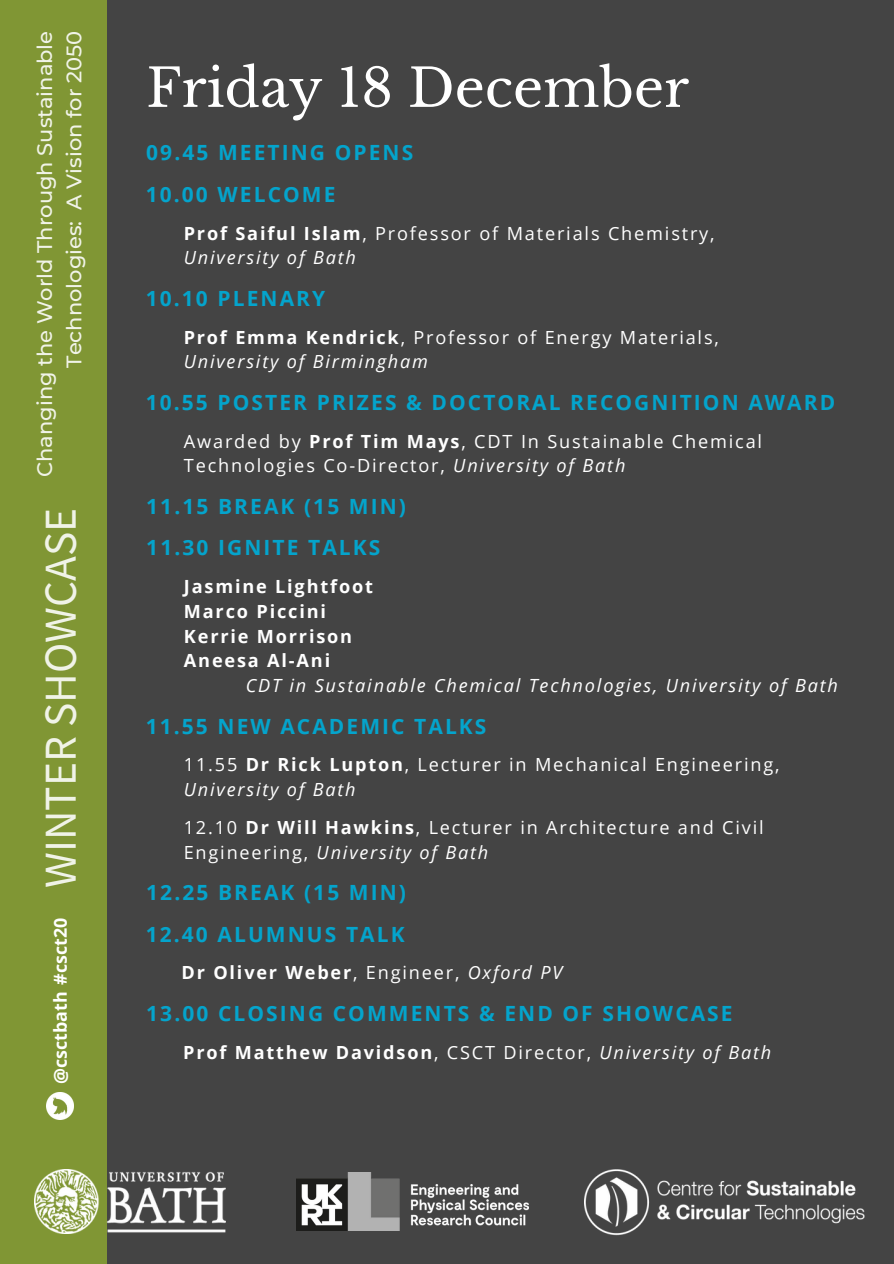
<style>
.page{position:relative;width:894px;height:1264px;background:#fff}
.page>*{position:absolute;margin:0;border:0;box-sizing:border-box;transform-origin:0 0}
.t1{font:52.5px "Libre Baskerville";color:#fff}
.t2{font:45.6px "Source Sans Pro";color:#fff}
.t3{font:700 21px "Open Sans";letter-spacing:.1em;color:#04a4cc}
.t4{font:500 21px/29.2px "Montserrat";color:#fff;text-align:right}
.t5{font:18.15px/24.6px "Open Sans";letter-spacing:.1em;color:#fff}
.t6{font:700 18.15px "Open Sans";letter-spacing:.1em;color:#fff}
.t7{font:italic 18.15px "Open Sans";letter-spacing:.1em;color:#fff}
.t8{font:700 17.85px "Open Sans";color:#fff}
.s1{font-weight:700}
.s2{font-style:italic}
.s3{font-weight:400}
.s4{font-weight:400;font-style:italic}
</style>
<div class="page">
<div style="left:0;top:0;width:893px;height:1263px;background:#444"></div>
<div style="left:0;top:0;width:106px;height:421px;background:#809634"></div>
<div style="left:0;top:843px;width:106px;height:420px;background:#809634"></div>
<div style="left:0;top:419px;width:106px;height:426px;background:#809634"></div>
<img style="left:584px;top:1169px;width:280px;height:67px">
<img style="left:297px;top:1172px;width:231px;height:58px">
<img style="left:35px;top:1169px;width:190px;height:64px">
<img style="left:47px;top:1092px;width:27px;height:27px">
<p class="t4" style="left:30px;top:477px;width:448px;rotate:-90deg">Changing the World Through Sustainable<br>Technologies: A Vision for 2050</p>
<h2 class="t2" style="left:31px;top:888px;width:381px;rotate:-90deg">WINTER SHOWCASE</h2>
<p class="t8" style="left:48px;top:1083px;width:167px;rotate:-90deg">@csctbath #csct20</p>
<p class="t1" style="left:146px;top:56px;width:544px">Friday 18 December</p>
<p class="t3" style="left:146px;top:138px;width:268px">09.45 MEETING OPENS</p>
<p class="t3" style="left:146px;top:179px;width:191px">10.00 WELCOME</p>
<p class="t5" style="left:184px;top:220px;width:532px"><span class="s1">Prof Saiful Islam</span>, Professor of Materials Chemistry,<br><span class="s2">University of Bath</span></p>
<p class="t3" style="left:146px;top:283px;width:181px">10.10 PLENARY</p>
<p class="t5" style="left:184px;top:324px;width:536px"><span class="s1">Prof Emma Kendrick</span>, Professor of Energy Materials,<br><span class="s2">University of Birmingham</span></p>
<p class="t3" style="left:146px;top:387px;width:690px">10.55 POSTER PRIZES &amp; DOCTORAL RECOGNITION AWARD</p>
<p class="t5" style="left:184px;top:428px;width:579px">Awarded by <span class="s1">Prof Tim Mays</span>, CDT In Sustainable Chemical<br>Technologies Co-Director, <span class="s2">University of Bath</span></p>
<p class="t3" style="left:146px;top:491px;width:261px">11.15 BREAK (15 MIN)</p>
<p class="t3" style="left:146px;top:533px;width:235px">11.30 IGNITE TALKS</p>
<p class="t6" style="left:184px;top:574px;width:190px">Jasmine Lightfoot</p>
<p class="t6" style="left:184px;top:598px;width:143px">Marco Piccini</p>
<p class="t6" style="left:184px;top:623px;width:170px">Kerrie Morrison</p>
<p class="t6" style="left:184px;top:648px;width:148px">Aneesa Al-Ani</p>
<p class="t7" style="left:245px;top:672px;width:593px">CDT in Sustainable Chemical Technologies, University of Bath</p>
<p class="t3" style="left:146px;top:711px;width:342px">11.55 NEW ACADEMIC TALKS</p>
<p class="t5" style="left:184px;top:752px;width:597px">11.55 <span class="s1">Dr Rick Lupton</span>, Lecturer in Mechanical Engineering,<br><span class="s2">University of Bath</span></p>
<p class="t5" style="left:184px;top:814px;width:581px">12.10 <span class="s1">Dr Will Hawkins</span>, Lecturer in Architecture and Civil<br>Engineering, <span class="s2">University of Bath</span></p>
<p class="t3" style="left:146px;top:878px;width:261px">12.25 BREAK (15 MIN)</p>
<p class="t3" style="left:146px;top:919px;width:260px">12.40 ALUMNUS TALK</p>
<p class="t6" style="left:181px;top:960px;width:382px">Dr Oliver Weber<span class="s3">, Engineer,</span> <span class="s4">Oxford PV</span></p>
<p class="t3" style="left:146px;top:998px;width:587px">13.00 CLOSING COMMENTS &amp; END OF SHOWCASE</p>
<p class="t6" style="left:183px;top:1039px;width:589px">Prof Matthew Davidson<span class="s3">, CSCT Director,</span> <span class="s4">University of Bath</span></p>
</div>
